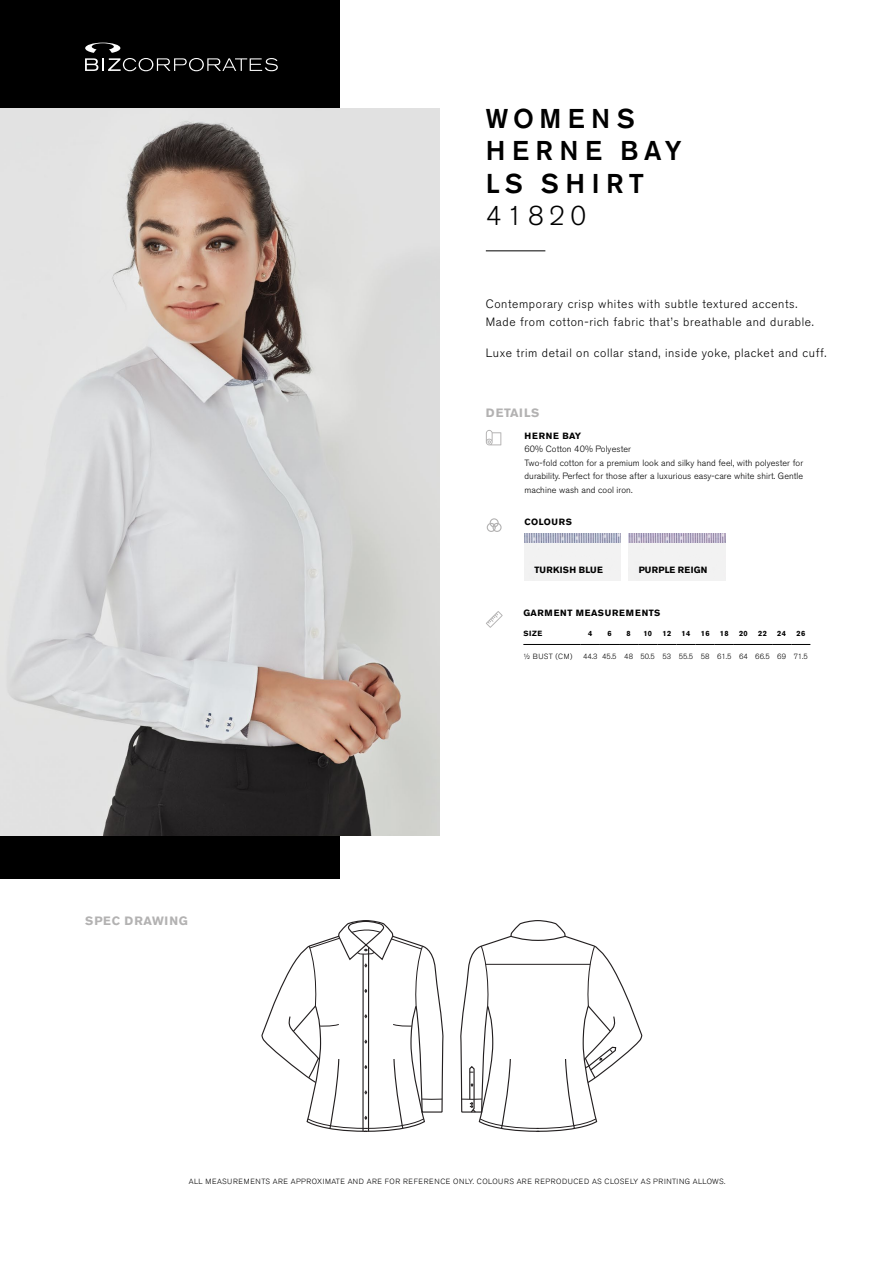
<style>
.page{position:relative;width:893px;height:1263px;background:#fff}
.page>*{position:absolute;margin:0;border:0;box-sizing:border-box;transform-origin:0 0}
.t1{font:500 27px/32.4px "Akzidenz Grotesk BE";letter-spacing:.24em;color:#000}
.t2{font:300 27px "Akzidenz Grotesk BE";letter-spacing:.2em;color:#000}
.t3{font:300 12px/18px "Akzidenz Grotesk BE";letter-spacing:.05em;color:#000}
.t4{font:700 12px "Akzidenz Grotesk BE";letter-spacing:.07em;color:#b3b2b2}
.t5{font:700 12px "Akzidenz Grotesk BE";letter-spacing:.05em;color:#b3b2b2}
.t6{font:300 9px/13.5px "Akzidenz Grotesk BE";letter-spacing:.01em;color:#000}
.t7{font:700 9px "Akzidenz Grotesk BE";letter-spacing:.05em;color:#000}
.t8{font:700 9px "Akzidenz Grotesk BE";letter-spacing:.09em;color:#000}
.t9{font:300 7.5px "Akzidenz Grotesk BE";letter-spacing:.07em;color:#000}
.t10{font:300 7.5px "Akzidenz Grotesk BE";color:#000}
.t11{font:700 7.5px "Akzidenz Grotesk BE";letter-spacing:.05em;color:#000}
</style>
<div class="page">
<img style="left:629px;top:533px;width:96px;height:10px">
<img style="left:525px;top:533px;width:96px;height:10px">
<div style="left:0;top:0;width:339px;height:878px;background:#000"></div>
<img style="left:0;top:108px;width:440px;height:727px">
<hr style="left:486px;top:250px;width:59px;height:1px;background:#000">
<svg style="left:486px;top:611px;width:17px;height:17px"></svg>
<svg style="left:486px;top:430px;width:15px;height:15px"></svg>
<div style="left:490px;top:518px;width:9px;height:9px;border:1px solid #b3b2b2;border-radius:50%"></div>
<div style="left:492px;top:523px;width:10px;height:9px;border:1px solid #b3b2b2;border-radius:50%"></div>
<div style="left:487px;top:523px;width:9px;height:9px;border:1px solid #b3b2b2;border-radius:50%"></div>
<svg style="left:460px;top:920px;width:183px;height:212px"></svg>
<svg style="left:261px;top:920px;width:183px;height:212px"></svg>
<hr style="left:523px;top:644px;width:58px;height:1px;background:#000">
<svg style="left:581px;top:644px;width:229px;height:1px"></svg>
<svg style="left:85px;top:43px;width:193px;height:28px"></svg>
<h1 class="t1" style="left:486px;top:102px;width:197px">WOMENS<br>HERNE BAY<br>LS SHIRT</h1>
<h1 class="t2" style="left:486px;top:200px;width:102px">41820</h1>
<h2 class="t3" style="left:486px;top:295px;width:329px">Contemporary crisp whites with subtle textured accents.<br>Made from cotton-rich fabric that’s breathable and durable.</h2>
<h2 class="t3" style="left:486px;top:344px;width:342px">Luxe trim detail on collar stand, inside yoke, placket and cuff.</h2>
<h2 class="t5" style="left:486px;top:406px;width:55px">DETAILS</h2>
<p class="t8" style="left:524px;top:430px;width:58px">HERNE BAY</p>
<p class="t6" style="left:524px;top:443px;width:280px">60% Cotton 40% Polyester<br>Two-fold cotton for a premium look and silky hand feel, with polyester for durability. Perfect for those after a luxurious easy-care white shirt. Gentle machine wash and cool iron.</p>
<p class="t7" style="left:524px;top:517px;width:49px">COLOURS</p>
<p class="t7" style="left:534px;top:565px;width:70px">TURKISH BLUE</p>
<p class="t7" style="left:639px;top:565px;width:70px">PURPLE REIGN</p>
<h2 class="t4" style="left:85px;top:914px;width:104px">SPEC DRAWING</h2>
<p class="t8" style="left:523px;top:607px;width:139px">GARMENT MEASUREMENTS</p>
<p class="t11" style="left:523px;top:629px;width:21px">SIZE</p>
<p class="t11" style="left:588px;top:629px;width:6px">4</p>
<p class="t11" style="left:607px;top:629px;width:6px">6</p>
<p class="t11" style="left:626px;top:629px;width:6px">8</p>
<p class="t11" style="left:643px;top:629px;width:10px">10</p>
<p class="t11" style="left:662px;top:629px;width:10px">12</p>
<p class="t11" style="left:682px;top:629px;width:10px">14</p>
<p class="t11" style="left:701px;top:629px;width:10px">16</p>
<p class="t11" style="left:720px;top:629px;width:10px">18</p>
<p class="t11" style="left:739px;top:629px;width:10px">20</p>
<p class="t11" style="left:758px;top:629px;width:10px">22</p>
<p class="t11" style="left:777px;top:629px;width:10px">24</p>
<p class="t11" style="left:796px;top:629px;width:10px">26</p>
<p class="t9" style="left:523px;top:652px;width:51px">½ BUST (CM)</p>
<p class="t10" style="left:583px;top:652px;width:226px">44.3 45.5 48 50.5 53 55.5 58 61.5 64 66.5 69 71.5</p>
<p class="t9" style="left:189px;top:1177px;width:538px">ALL MEASUREMENTS ARE APPROXIMATE AND ARE FOR REFERENCE ONLY. COLOURS ARE REPRODUCED AS CLOSELY AS PRINTING ALLOWS.</p>
</div>
